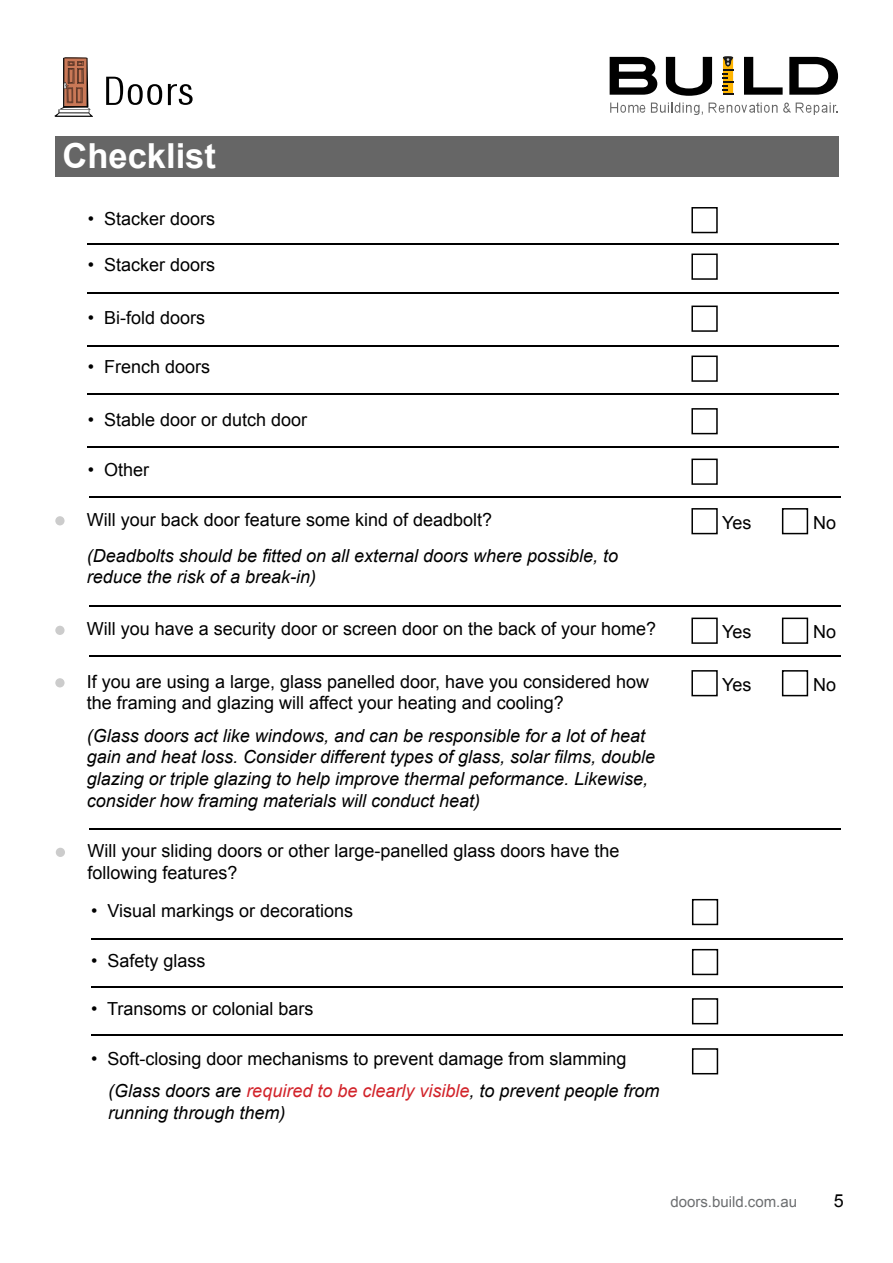
<style>
.page{position:relative;width:893px;height:1263px;background:#fff}
.page>*{position:absolute;margin:0;border:0;box-sizing:border-box;transform-origin:0 0}
.t1{font:700 34.5px "Arial";color:#fff}
.t2{font:18px/21.6px "Arial";color:#000}
.t3{font:italic 18px/21.6px "Arial";color:#000}
.t4{font:15px "Arial";color:#6c6e70}
.s1{font-style:italic}
.s2{font-style:italic;color:#d2232a}
</style>
<div class="page">
<div style="left:55px;top:136px;width:784px;height:41px;background:#666"></div>
<svg style="left:610px;top:57px;width:47px;height:38px"></svg>
<svg style="left:666px;top:57px;width:46px;height:39px"></svg>
<svg style="left:744px;top:57px;width:39px;height:38px"></svg>
<svg style="left:789px;top:57px;width:49px;height:38px"></svg>
<svg style="left:723px;top:56px;width:10px;height:39px"></svg>
<svg style="left:610px;top:103px;width:35px;height:10px"></svg>
<svg style="left:651px;top:103px;width:52px;height:12px"></svg>
<svg style="left:709px;top:102px;width:128px;height:13px"></svg>
<svg style="left:106px;top:77px;width:56px;height:28px"></svg>
<svg style="left:168px;top:84px;width:25px;height:21px"></svg>
<svg style="left:54px;top:57px;width:39px;height:60px"></svg>
<div style="left:691px;top:207px;width:27px;height:26px;border:2px solid #000"></div>
<div style="left:55px;top:516px;width:10px;height:9px;background:#ccc;border-radius:50%"></div>
<div style="left:55px;top:626px;width:10px;height:9px;background:#ccc;border-radius:50%"></div>
<div style="left:55px;top:678px;width:10px;height:9px;background:#ccc;border-radius:50%"></div>
<div style="left:782px;top:508px;width:26px;height:26px;border:2px solid #000"></div>
<div style="left:691px;top:508px;width:27px;height:26px;border:2px solid #000"></div>
<div style="left:782px;top:618px;width:26px;height:26px;border:2px solid #000"></div>
<div style="left:691px;top:618px;width:27px;height:26px;border:2px solid #000"></div>
<div style="left:782px;top:670px;width:26px;height:26px;border:2px solid #000"></div>
<div style="left:691px;top:670px;width:27px;height:26px;border:2px solid #000"></div>
<hr style="left:89px;top:496px;width:751px;height:1px;background:#000">
<hr style="left:89px;top:606px;width:751px;height:1px;background:#000">
<hr style="left:89px;top:655px;width:751px;height:1px;background:#000">
<hr style="left:89px;top:828px;width:751px;height:1px;background:#000">
<hr style="left:88px;top:345px;width:751px;height:1px;background:#000">
<hr style="left:88px;top:292px;width:751px;height:1px;background:#000">
<hr style="left:88px;top:243px;width:751px;height:1px;background:#000">
<hr style="left:88px;top:394px;width:751px;height:1px;background:#000">
<hr style="left:88px;top:447px;width:751px;height:1px;background:#000">
<div style="left:691px;top:306px;width:27px;height:26px;border:2px solid #000"></div>
<div style="left:691px;top:356px;width:27px;height:26px;border:2px solid #000"></div>
<div style="left:691px;top:254px;width:27px;height:26px;border:2px solid #000"></div>
<div style="left:691px;top:408px;width:27px;height:26px;border:2px solid #000"></div>
<div style="left:691px;top:459px;width:27px;height:26px;border:2px solid #000"></div>
<div style="left:56px;top:848px;width:9px;height:9px;background:#ccc;border-radius:50%"></div>
<hr style="left:91px;top:938px;width:751px;height:2px;background:#000">
<hr style="left:91px;top:986px;width:751px;height:1px;background:#000">
<hr style="left:91px;top:1035px;width:751px;height:1px;background:#000">
<div style="left:692px;top:899px;width:26px;height:26px;border:2px solid #000"></div>
<div style="left:692px;top:998px;width:26px;height:26px;border:2px solid #000"></div>
<div style="left:692px;top:949px;width:26px;height:26px;border:2px solid #000"></div>
<div style="left:692px;top:1048px;width:26px;height:26px;border:2px solid #000"></div>
<h1 class="t1" style="left:63px;top:133px;width:155px">Checklist</h1>
<p class="t2" style="left:88px;top:208px;width:129px">• Stacker doors</p>
<p class="t2" style="left:88px;top:254px;width:129px">• Stacker doors</p>
<p class="t2" style="left:88px;top:307px;width:119px">• Bi-fold doors</p>
<p class="t2" style="left:88px;top:356px;width:124px">• French doors</p>
<p class="t2" style="left:88px;top:409px;width:221px">• Stable door or dutch door</p>
<p class="t2" style="left:88px;top:459px;width:63px">• Other</p>
<p class="t2" style="left:87px;top:509px;width:407px">Will your back door feature some kind of deadbolt?</p>
<p class="t3" style="left:87px;top:545px;width:533px">(Deadbolts should be fitted on all external doors where possible, to reduce the risk of a break-in)</p>
<p class="t2" style="left:87px;top:618px;width:571px">Will you have a security door or screen door on the back of your home?</p>
<p class="t2" style="left:87px;top:671px;width:564px">If you are using a large, glass panelled door, have you considered how the framing and glazing will affect your heating and cooling?</p>
<p class="t3" style="left:87px;top:725px;width:570px">(Glass doors act like windows, and can be responsible for a lot of heat gain and heat loss. Consider different types of glass, solar films, double glazing or triple glazing to help improve thermal peformance. Likewise, consider how framing materials will conduct heat)</p>
<p class="t2" style="left:87px;top:840px;width:534px">Will your sliding doors or other large-panelled glass doors have the following features?</p>
<p class="t2" style="left:91px;top:900px;width:264px">• Visual markings or decorations</p>
<p class="t2" style="left:91px;top:950px;width:116px">• Safety glass</p>
<p class="t2" style="left:91px;top:998px;width:224px">• Transoms or colonial bars</p>
<p class="t2" style="left:108px;top:1043px;width:553px;line-height:32.2px;text-indent:-17px">• Soft-closing door mechanisms to prevent damage from slamming <span class="s1">(Glass doors are</span> <span class="s2">required to be clearly visible</span><span class="s1">, to prevent people from</span></p>
<p class="t3" style="left:108px;top:1102px;width:179px">running through them)</p>
<p class="t2" style="left:722px;top:512px;width:31px">Yes</p>
<p class="t2" style="left:813px;top:512px;width:25px">No</p>
<p class="t2" style="left:722px;top:621px;width:31px">Yes</p>
<p class="t2" style="left:813px;top:621px;width:25px">No</p>
<p class="t2" style="left:722px;top:674px;width:31px">Yes</p>
<p class="t2" style="left:813px;top:674px;width:25px">No</p>
<p class="t4" style="left:670px;top:1192px;width:128px">doors.build.com.au</p>
<p class="t2" style="left:834px;top:1190px;width:12px">5</p>
</div>
